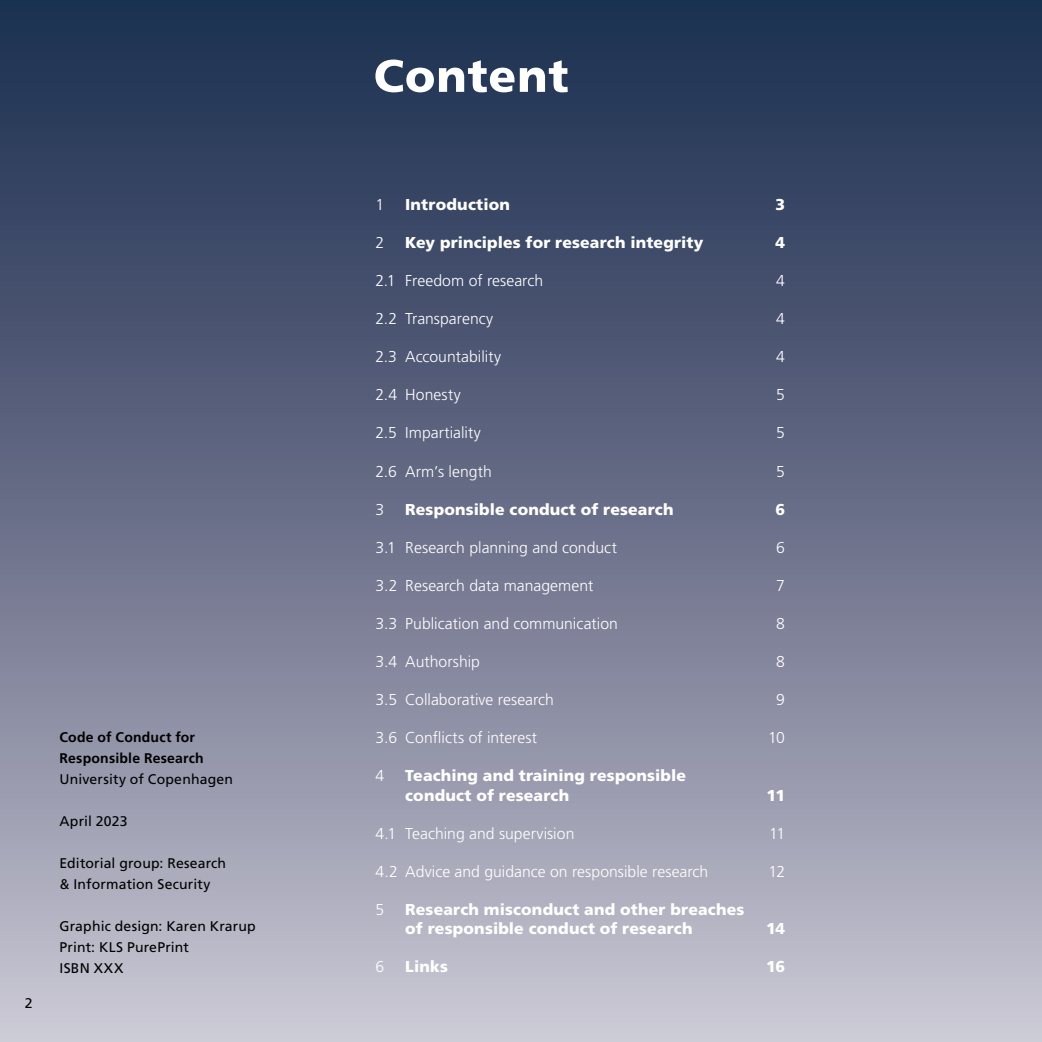
<style>
.page{position:relative;width:1042px;height:1042px;background:#fff}
.page>*{position:absolute;margin:0;border:0;box-sizing:border-box;transform-origin:0 0}
.t1{font:300 15.75px "Frutiger LT Std";color:#fff}
.t2{font:900 15.75px/19.2px "Frutiger LT Std";letter-spacing:.01em;color:#fff}
.t3{font:14px/21px "Frutiger LT Std";letter-spacing:.01em;color:#000}
.t4{font:700 14px/21px "Frutiger LT Std";letter-spacing:.015em;color:#000}
</style>
<div class="page">
<div style="left:0;top:0;width:1042px;height:1042px;background:linear-gradient(to bottom,#142749,#c7c3d1)"></div>
<svg style="left:375px;top:60px;width:193px;height:32px"></svg>
<p class="t3" style="left:25px;top:992px;width:9px">2</p>
<p class="t4" style="left:60px;top:727px;width:146px">Code of Conduct for<br>Responsible Research</p>
<p class="t3" style="left:60px;top:769px;width:175px">University of Copenhagen</p>
<p class="t3" style="left:60px;top:811px;width:69px">April 2023</p>
<p class="t3" style="left:60px;top:853px;width:168px">Editorial group: Research &amp; Information Security</p>
<p class="t3" style="left:60px;top:916px;width:198px">Graphic design: Karen Krarup<br>Print: KLS PurePrint<br>ISBN XXX</p>
<p class="t1" style="left:375px;top:195px;width:10px">1</p>
<p class="t2" style="left:405px;top:195px;width:106px">Introduction</p>
<p class="t2" style="left:775px;top:195px;width:11px">3</p>
<p class="t1" style="left:375px;top:233px;width:10px">2</p>
<p class="t2" style="left:405px;top:233px;width:300px">Key principles for research integrity</p>
<p class="t2" style="left:775px;top:233px;width:11px">4</p>
<p class="t1" style="left:375px;top:272px;width:169px">2.1 Freedom of research</p>
<p class="t1" style="left:776px;top:272px;width:10px">4</p>
<p class="t1" style="left:375px;top:310px;width:119px">2.2 Transparency</p>
<p class="t1" style="left:776px;top:310px;width:10px">4</p>
<p class="t1" style="left:375px;top:348px;width:127px">2.3 Accountability</p>
<p class="t1" style="left:776px;top:348px;width:10px">4</p>
<p class="t1" style="left:375px;top:386px;width:87px">2.4 Honesty</p>
<p class="t1" style="left:776px;top:386px;width:10px">5</p>
<p class="t1" style="left:375px;top:424px;width:107px">2.5 Impartiality</p>
<p class="t1" style="left:776px;top:424px;width:10px">5</p>
<p class="t1" style="left:375px;top:462px;width:118px">2.6 Arm’s length</p>
<p class="t1" style="left:776px;top:462px;width:10px">5</p>
<p class="t1" style="left:375px;top:500px;width:10px">3</p>
<p class="t2" style="left:405px;top:499px;width:270px">Responsible conduct of research</p>
<p class="t2" style="left:775px;top:499px;width:11px">6</p>
<p class="t1" style="left:375px;top:538px;width:243px">3.1 Research planning and conduct</p>
<p class="t1" style="left:776px;top:538px;width:10px">6</p>
<p class="t1" style="left:375px;top:576px;width:219px">3.2 Research data management</p>
<p class="t1" style="left:776px;top:576px;width:10px">7</p>
<p class="t1" style="left:375px;top:614px;width:244px">3.3 Publication and communication</p>
<p class="t1" style="left:776px;top:614px;width:10px">8</p>
<p class="t1" style="left:375px;top:653px;width:106px">3.4 Authorship</p>
<p class="t1" style="left:776px;top:653px;width:10px">8</p>
<p class="t1" style="left:375px;top:691px;width:180px">3.5 Collaborative research</p>
<p class="t1" style="left:776px;top:691px;width:10px">9</p>
<p class="t1" style="left:375px;top:729px;width:163px">3.6 Conflicts of interest</p>
<p class="t1" style="left:768px;top:729px;width:18px">10</p>
<p class="t1" style="left:375px;top:767px;width:10px">4</p>
<p class="t2" style="left:405px;top:766px;width:282px">Teaching and training responsible conduct of research</p>
<p class="t2" style="left:766px;top:785px;width:20px">11</p>
<p class="t1" style="left:375px;top:824px;width:200px">4.1 Teaching and supervision</p>
<p class="t1" style="left:769px;top:824px;width:17px">11</p>
<p class="t1" style="left:375px;top:862px;width:334px">4.2 Advice and guidance on responsible research</p>
<p class="t1" style="left:768px;top:862px;width:18px">12</p>
<p class="t1" style="left:375px;top:900px;width:10px">5</p>
<p class="t2" style="left:405px;top:900px;width:341px">Research misconduct and other breaches of responsible conduct of research</p>
<p class="t2" style="left:766px;top:919px;width:20px">14</p>
<p class="t1" style="left:375px;top:958px;width:10px">6</p>
<p class="t2" style="left:405px;top:957px;width:44px">Links</p>
<p class="t2" style="left:766px;top:957px;width:20px">16</p>
</div>
